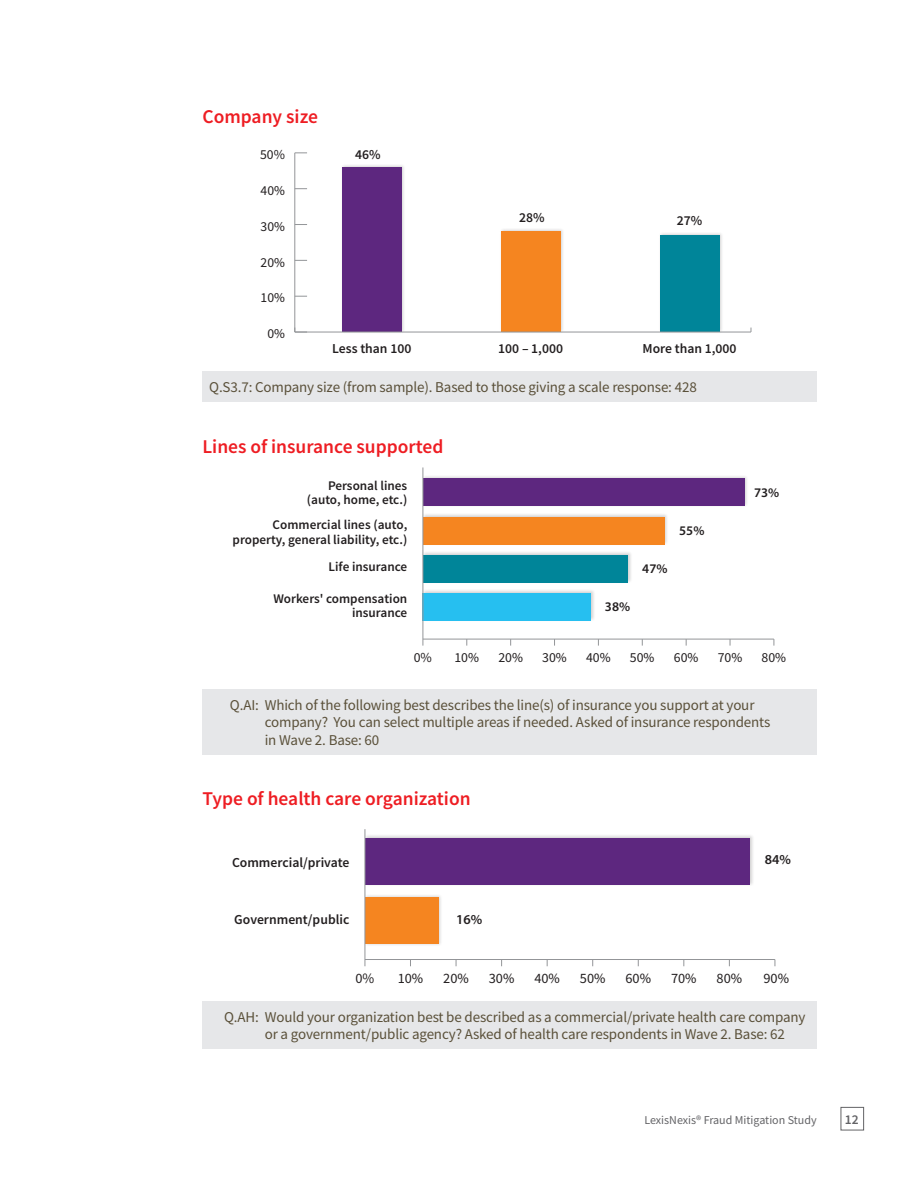
<style>
.page{position:relative;width:918px;height:1188px;background:#fff}
.page>*{position:absolute;margin:0;border:0;box-sizing:border-box;transform-origin:0 0}
.Content_-_Subhead{font:600 19.5px "Source Sans Pro";color:#ee1d23}
.Box1{font:600 19.5px "Source Sans Pro";color:#ee1d23}
.t1{font:15px/17.2px "Source Sans Pro";letter-spacing:-.01em;color:#5a5039}
.t2{font:14.4px "Source Sans Pro";color:#231f20}
.t3{font:13.8px "Source Sans Pro";color:#231f20}
.t4{font:600 13.65px "Source Sans Pro";color:#231f20}
.t5{font:13.65px "Source Sans Pro";color:#231f20}
.t6{font:600 13.65px "Myriad Pro";color:#231f20}
.t7{font:600 13.5px "Source Sans Pro";color:#636366}
.t8{font:600 13.2px/14.4px "Source Sans Pro";color:#231f20;text-align:right}
.t9{font:600 13.2px "Myriad Pro";color:#231f20}
.t10{font:12px "Source Sans Pro";color:#636366}
.s1{font-family:"Myriad Pro"}
</style>
<div class="page">
<div style="left:841px;top:1107px;width:23px;height:23px;border:1px solid #636366"></div>
<img style="left:658px;top:233px;width:66px;height:99px">
<div style="left:660px;top:235px;width:59px;height:97px;background:#008599"></div>
<img style="left:499px;top:229px;width:66px;height:103px">
<div style="left:501px;top:232px;width:59px;height:100px;background:#f58520"></div>
<img style="left:340px;top:165px;width:66px;height:167px">
<div style="left:342px;top:167px;width:59px;height:165px;background:#5d277f"></div>
<hr style="left:295px;top:332px;width:456px;height:1px;background:#939598">
<hr style="left:295px;top:153px;width:1px;height:179px;background:#939598">
<svg style="left:295px;top:328px;width:12px;height:5px"></svg>
<svg style="left:295px;top:296px;width:12px;height:1px"></svg>
<svg style="left:295px;top:188px;width:12px;height:1px"></svg>
<svg style="left:295px;top:153px;width:12px;height:1px"></svg>
<div style="left:202px;top:371px;width:615px;height:30px;background:#e6e7e9"></div>
<img style="left:422px;top:588px;width:172px;height:35px">
<div style="left:423px;top:593px;width:168px;height:27px;background:#26bff0"></div>
<img style="left:422px;top:550px;width:209px;height:35px">
<div style="left:423px;top:555px;width:205px;height:27px;background:#008599"></div>
<img style="left:422px;top:512px;width:245px;height:35px">
<div style="left:423px;top:517px;width:241px;height:27px;background:#f58520"></div>
<img style="left:422px;top:474px;width:325px;height:35px">
<div style="left:423px;top:479px;width:322px;height:27px;background:#5d277f"></div>
<hr style="left:423px;top:639px;width:351px;height:1px;background:#939598">
<hr style="left:423px;top:467px;width:1px;height:179px;background:#939598">
<div style="left:202px;top:689px;width:615px;height:66px;background:#e6e7e9"></div>
<img style="left:364px;top:892px;width:77px;height:55px">
<div style="left:365px;top:897px;width:73px;height:47px;background:#f58520"></div>
<img style="left:364px;top:833px;width:389px;height:55px">
<div style="left:365px;top:838px;width:385px;height:47px;background:#5d277f"></div>
<hr style="left:365px;top:959px;width:410px;height:1px;background:#939598">
<hr style="left:365px;top:829px;width:1px;height:137px;background:#939598">
<div style="left:202px;top:1001px;width:615px;height:48px;background:#e6e7e9"></div>
<p class="Box1" style="left:202px;top:103px;width:117px">Company size</p>
<p class="t5" style="left:260px;top:146px;width:26px">50%</p>
<p class="t5" style="left:261px;top:182px;width:26px">40<span class="s1">%</span></p>
<p class="t5" style="left:261px;top:218px;width:26px">30<span class="s1">%</span></p>
<p class="t5" style="left:261px;top:253px;width:26px">20<span class="s1">%</span></p>
<p class="t5" style="left:261px;top:289px;width:26px">10<span class="s1">%</span></p>
<p class="t5" style="left:267px;top:325px;width:19px">0<span class="s1">%</span></p>
<p class="t4" style="left:355px;top:146px;width:27px">46%</p>
<p class="t4" style="left:519px;top:208px;width:27px">28%</p>
<p class="t4" style="left:677px;top:212px;width:27px">27%</p>
<p class="t4" style="left:332px;top:340px;width:81px">Less than 100</p>
<p class="t4" style="left:498px;top:340px;width:66px">100 – 1,000</p>
<p class="t4" style="left:643px;top:340px;width:96px">More than 1,000</p>
<p class="t1" style="left:209px;top:378px;width:489px">Q.S3.7: Company size (from sample). Based to those giving a scale response: 428</p>
<p class="Content_-_Subhead" style="left:202px;top:434px;width:242px">Lines of insurance supported</p>
<p class="t8" style="left:307px;top:478px;width:102px">Personal lines (auto, home, etc.)</p>
<p class="t8" style="left:233px;top:518px;width:176px">Commercial lines (auto, property, general liability, etc.)</p>
<p class="t8" style="left:329px;top:560px;width:80px">Life insurance</p>
<p class="t8" style="left:273px;top:591px;width:135px">Workers' compensation insurance</p>
<p class="t9" style="left:605px;top:598px;width:27px">38%</p>
<p class="t9" style="left:642px;top:560px;width:27px">47%</p>
<p class="t9" style="left:679px;top:522px;width:27px">55%</p>
<p class="t9" style="left:754px;top:484px;width:27px">73%</p>
<p class="t3" style="left:414px;top:649px;width:20px">0%</p>
<p class="t3" style="left:454px;top:649px;width:26px">10<span class="s1">%</span></p>
<p class="t3" style="left:498px;top:649px;width:26px">20<span class="s1">%</span></p>
<p class="t3" style="left:542px;top:649px;width:26px">30<span class="s1">%</span></p>
<p class="t3" style="left:586px;top:649px;width:26px">40<span class="s1">%</span></p>
<p class="t3" style="left:630px;top:649px;width:26px">50<span class="s1">%</span></p>
<p class="t3" style="left:674px;top:649px;width:26px">60<span class="s1">%</span></p>
<p class="t3" style="left:718px;top:649px;width:26px">70<span class="s1">%</span></p>
<p class="t3" style="left:762px;top:649px;width:26px">80<span class="s1">%</span></p>
<p class="t1" style="left:265px;top:697px;width:507px;text-indent:-35px">Q.AI: Which of the following best describes the line(s) of insurance you support at your company? You can select multiple areas if needed. Asked of insurance respondents in Wave 2. Base: 60</p>
<p class="Content_-_Subhead" style="left:202px;top:786px;width:270px">Type of health care organization</p>
<p class="t4" style="left:232px;top:854px;width:119px">Commercial/private</p>
<p class="t4" style="left:234px;top:910px;width:117px">Government/public</p>
<p class="t6" style="left:456px;top:910px;width:28px">16%</p>
<p class="t6" style="left:765px;top:851px;width:28px">84%</p>
<p class="t2" style="left:355px;top:969px;width:20px">0%</p>
<p class="t2" style="left:398px;top:969px;width:27px">10<span class="s1">%</span></p>
<p class="t2" style="left:443px;top:969px;width:27px">20<span class="s1">%</span></p>
<p class="t2" style="left:489px;top:969px;width:27px">30<span class="s1">%</span></p>
<p class="t2" style="left:534px;top:969px;width:27px">40<span class="s1">%</span></p>
<p class="t2" style="left:580px;top:969px;width:27px">50<span class="s1">%</span></p>
<p class="t2" style="left:625px;top:969px;width:27px">60<span class="s1">%</span></p>
<p class="t2" style="left:671px;top:969px;width:27px">70<span class="s1">%</span></p>
<p class="t2" style="left:717px;top:969px;width:27px">80<span class="s1">%</span></p>
<p class="t2" style="left:763px;top:969px;width:27px">90<span class="s1">%</span></p>
<p class="t1" style="left:265px;top:1008px;width:542px;text-indent:-41px">Q.AH: Would your organization best be described as a commercial/private health care company or a government/public agency? Asked of health care respondents in Wave 2. Base: 62</p>
<p class="t10" style="left:644px;top:1113px;width:174px">LexisNexis® Fraud Mitigation Study</p>
<p class="t7" style="left:845px;top:1110px;width:15px">12</p>
</div>
